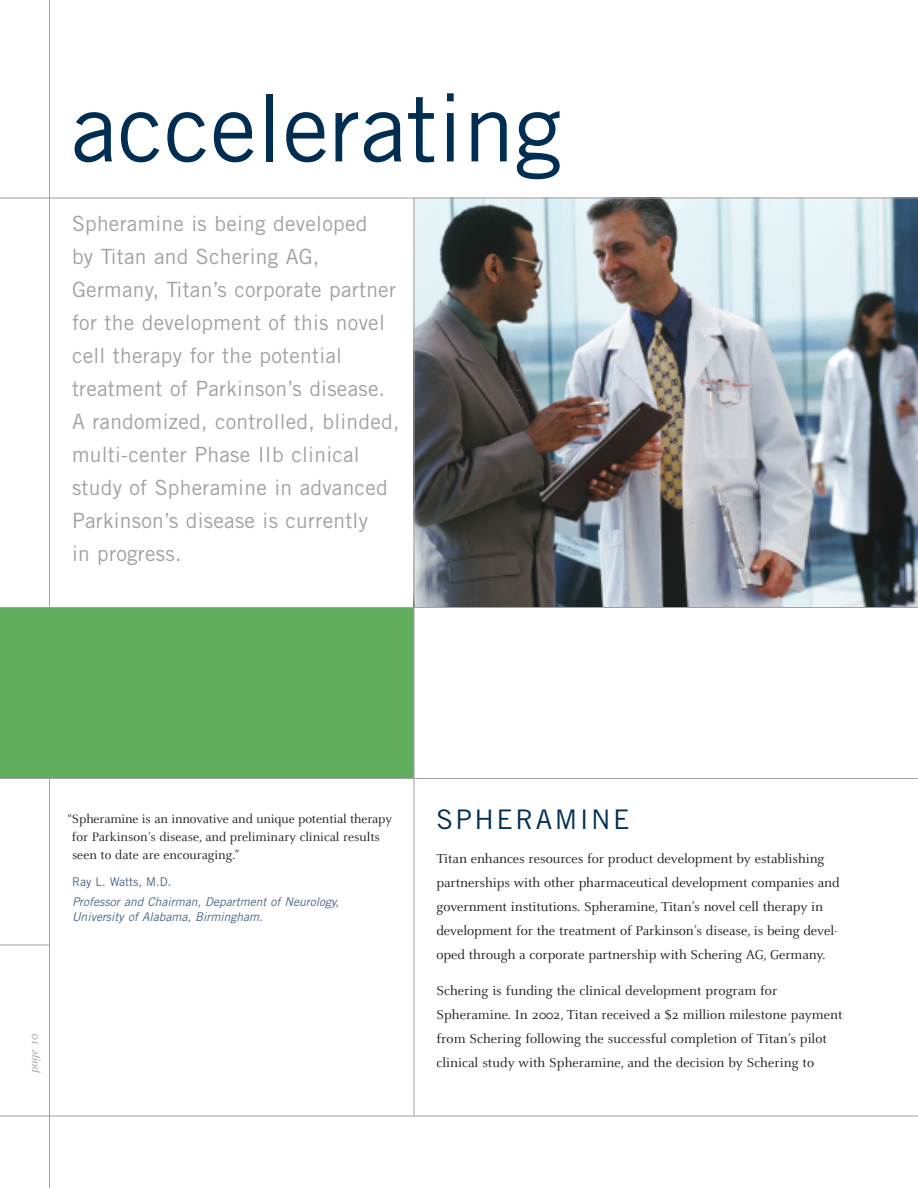
<style>
.page{position:relative;width:918px;height:1188px;background:#fff}
.page>*{position:absolute;margin:0;border:0;box-sizing:border-box;transform-origin:0 0}
.t1{font:93px "Trade Gothic";color:#002e53}
.t2{font:27px "Trade Gothic";letter-spacing:.09em;color:#002e53}
.t3{font:21px/33px "Trade Gothic";letter-spacing:.01em;color:#a1a1a5}
.t4{font:14.25px/24px "Celeste";letter-spacing:-.005em;color:#231f20}
.t5{font:13.5px/18px "Celeste";color:#231f20}
.t6{font:italic 12px/15px "Trade Gothic";color:#4c6687}
.t7{font:12px "Trade Gothic";color:#4c6687}
.t8{font:italic 12px "Celeste";color:#a1a1a5}
</style>
<div class="page">
<hr style="left:49px;top:0;width:1px;height:1188px;background:#a1a1a5">
<div style="left:0;top:608px;width:414px;height:170px;background:#61af5e"></div>
<img style="left:415px;top:199px;width:503px;height:408px">
<hr style="left:0;top:1116px;width:918px;height:1px;background:#a1a1a5">
<hr style="left:0;top:945px;width:49px;height:1px;background:#a1a1a5">
<hr style="left:0;top:198px;width:918px;height:1px;background:#a1a1a5">
<hr style="left:414px;top:198px;width:1px;height:918px;background:#a1a1a5">
<hr style="left:0;top:778px;width:918px;height:1px;background:#a1a1a5">
<hr style="left:0;top:607px;width:918px;height:1px;background:#a1a1a5">
<h1 class="t1" style="left:71px;top:94px;width:492px">accelerating</h1>
<p class="t3" style="left:72px;top:209px;width:329px">Spheramine is being developed<br>by Titan and Schering AG,<br>Germany, Titan’s corporate partner for the development of this novel cell therapy for the potential treatment of Parkinson’s disease.<br>A randomized, controlled, blinded, multi-center Phase IIb clinical study of Spheramine in advanced<br>Parkinson’s disease is currently<br>in progress.</p>
<p class="t5" style="left:72px;top:812px;width:322px;text-indent:-4px">“Spheramine is an innovative and unique potential therapy for Parkinson’s disease, and preliminary clinical results seen to date are encouraging.”</p>
<p class="t7" style="left:72px;top:878px;width:101px">Ray L. Watts, M.D.</p>
<p class="t6" style="left:72px;top:895px;width:269px">Professor and Chairman, Department of Neurology,<br>University of Alabama, Birmingham.</p>
<p class="t8" style="left:30px;top:1073px;width:41px;rotate:-90deg">page 10</p>
<h2 class="t2" style="left:436px;top:810px;width:195px">SPHERAMINE</h2>
<p class="t4" style="left:436px;top:848px;width:405px">Titan enhances resources for product development by establishing partnerships with other pharmaceutical development companies and government institutions. Spheramine, Titan’s novel cell therapy in development for the treatment of Parkinson’s disease, is being devel&shy;oped through a corporate partnership with Schering AG, Germany.</p>
<p class="t4" style="left:436px;top:980px;width:408px">Schering is funding the clinical development program for Spheramine. In 2002, Titan received a $2 million milestone payment from Schering following the successful completion of Titan’s pilot clinical study with Spheramine, and the decision by Schering to</p>
</div>
